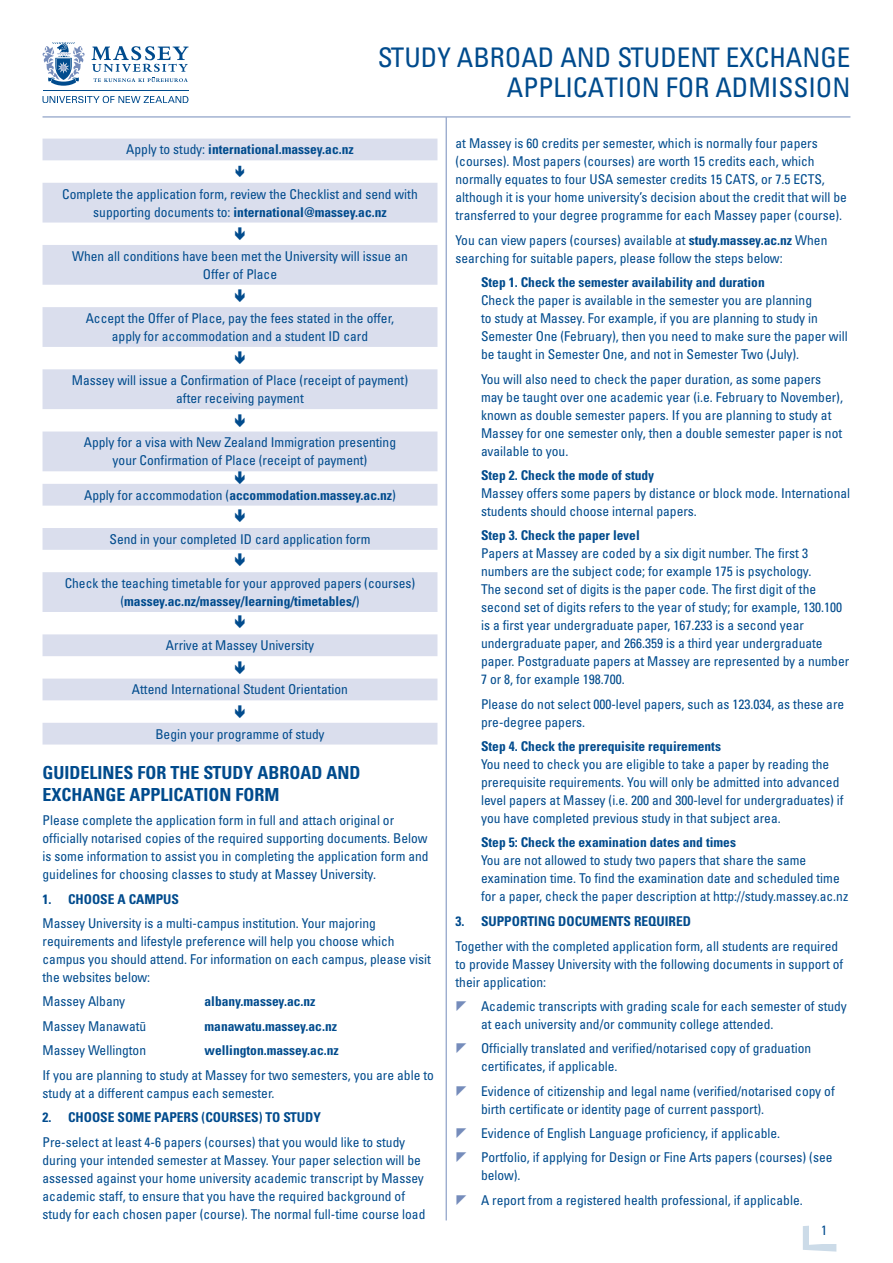
<style>
.page{position:relative;width:893px;height:1263px;background:#fff}
.page>*{position:absolute;margin:0;border:0;box-sizing:border-box;transform-origin:0 0}
.Heading_1{font:condensed 27px/30px "Univers LT Std";color:#004b8d;text-align:right}
.Heading_2_No_numberi{font:700 condensed 18px/21.6px "Univers LT Std";color:#004b8d}
.body{font:condensed 13.5px/18px "Univers LT Std";color:#004b8d}
.body_indent{font:condensed 13.5px/18px "Univers LT Std";color:#004b8d}
.body-2{font:700 condensed 13.5px "Univers LT Std";color:#004b8d}
.Heading_3{font:700 condensed 13.5px "Univers LT Std";color:#004b8d}
.s1{font-weight:400}
.s2{font-weight:700}
</style>
<div class="page">
<svg style="left:803px;top:1225px;width:34px;height:26px"></svg>
<div style="left:809px;top:1216px;width:30px;height:27px;background:#fff"></div>
<svg style="left:43px;top:139px;width:394px;height:605px;fill:#dadeed"></svg>
<svg style="left:43px;top:96px;width:145px;height:7px"></svg>
<hr style="left:43px;top:91px;width:145px;height:1px;background:#004b8d">
<svg style="left:92px;top:46px;width:97px;height:36px"></svg>
<svg style="left:43px;top:43px;width:42px;height:43px"></svg>
<hr style="left:43px;top:117px;width:807px;height:1px;background:#758cbb">
<hr style="left:446px;top:117px;width:1px;height:1103px;background:#758cbb">
<svg style="left:236px;top:166px;width:8px;height:11px"></svg>
<svg style="left:235px;top:227px;width:10px;height:13px"></svg>
<svg style="left:235px;top:289px;width:10px;height:13px"></svg>
<svg style="left:235px;top:352px;width:10px;height:13px"></svg>
<svg style="left:235px;top:414px;width:10px;height:13px"></svg>
<svg style="left:235px;top:471px;width:10px;height:13px"></svg>
<svg style="left:235px;top:509px;width:10px;height:13px"></svg>
<svg style="left:235px;top:553px;width:10px;height:13px"></svg>
<svg style="left:235px;top:616px;width:10px;height:13px"></svg>
<svg style="left:235px;top:661px;width:10px;height:13px"></svg>
<svg style="left:235px;top:705px;width:10px;height:13px"></svg>
<p class="Heading_1" style="left:378px;top:42px;width:474px">STUDY ABROAD AND STUDENT EXCHANGE<br>APPLICATION FOR ADMISSION</p>
<p class="body-2" style="left:126px;top:141px;width:229px"><span class="s1">Apply to study:</span> international.massey.ac.nz</p>
<p class="body" style="left:62px;top:185px;width:357px;text-align:center">Complete the application form, review the Checklist and send with supporting documents to: <span class="s2">international@massey.ac.nz</span></p>
<p class="body" style="left:72px;top:247px;width:337px;text-align:center">When all conditions have been met the University will issue an<br>Offer of Place</p>
<p class="body" style="left:86px;top:309px;width:310px;text-align:center">Accept the Offer of Place, pay the fees stated in the offer, apply for accommodation and a student ID card</p>
<p class="body" style="left:72px;top:371px;width:338px;text-align:center">Massey will issue a Confirmation of Place (receipt of payment) after receiving payment</p>
<p class="body" style="left:84px;top:433px;width:314px;text-align:center">Apply for a visa with New Zealand Immigration presenting your Confirmation of Place (receipt of payment)</p>
<p class="body-2" style="left:84px;top:486px;width:313px"><span class="s1">Apply for accommodation (</span>accommodation.massey.ac.nz<span class="s1">)</span></p>
<p class="body" style="left:110px;top:530px;width:262px">Send in your completed ID card application form</p>
<p class="body" style="left:65px;top:574px;width:352px;text-align:center">Check the teaching timetable for your approved papers (courses) (<span class="s2">massey.ac.nz/massey/learning/timetables/</span>)</p>
<p class="body" style="left:166px;top:636px;width:150px">Arrive at Massey University</p>
<p class="body" style="left:132px;top:680px;width:217px">Attend International Student Orientation</p>
<p class="body" style="left:155px;top:724px;width:171px">Begin your programme of study</p>
<p class="Heading_2_No_numberi" style="left:43px;top:762px;width:319px">GUIDELINES FOR THE STUDY ABROAD AND<br>EXCHANGE APPLICATION FORM</p>
<p class="body" style="left:43px;top:811px;width:388px">Please complete the application form in full and attach original or officially notarised copies of the required supporting documents. Below is some information to assist you in completing the application form and guidelines for choosing classes to study at Massey University.</p>
<p class="Heading_3" style="left:43px;top:890px;width:138px">1. CHOOSE A CAMPUS</p>
<p class="body" style="left:43px;top:914px;width:390px">Massey University is a multi-campus institution. Your majoring requirements and lifestyle preference will help you choose which campus you should attend. For information on each campus, please visit the websites below:</p>
<p class="body" style="left:43px;top:992px;width:84px">Massey Albany</p>
<p class="body-2" style="left:205px;top:993px;width:112px">albany.massey.ac.nz</p>
<p class="body" style="left:43px;top:1017px;width:105px">Massey Manawatū</p>
<p class="body-2" style="left:205px;top:1018px;width:134px">manawatu.massey.ac.nz</p>
<p class="body" style="left:43px;top:1041px;width:105px">Massey Wellington</p>
<p class="body-2" style="left:205px;top:1042px;width:136px">wellington.massey.ac.nz</p>
<p class="body" style="left:43px;top:1065px;width:393px">If you are planning to study at Massey for two semesters, you are able to study at a different campus each semester.</p>
<p class="Heading_3" style="left:43px;top:1109px;width:280px">2. CHOOSE SOME PAPERS (COURSES) TO STUDY</p>
<p class="body" style="left:43px;top:1132px;width:384px">Pre-select at least 4-6 papers (courses) that you would like to study during your intended semester at Massey. Your paper selection will be assessed against your home university academic transcript by Massey academic staff, to ensure that you have the required background of study for each chosen paper (course). The normal full-time course load</p>
<p class="body" style="left:455px;top:134px;width:393px">at Massey is 60 credits per semester, which is normally four papers (courses). Most papers (courses) are worth 15 credits each, which normally equates to four USA semester credits 15 CATS, or 7.5 ECTS, although it is your home university’s decision about the credit that will be transferred to your degree programme for each Massey paper (course).</p>
<p class="body" style="left:455px;top:231px;width:373px">You can view papers (courses) available at <span class="s2">study.massey.ac.nz</span> When searching for suitable papers, please follow the steps below:</p>
<p class="body_indent" style="left:481px;top:273px;width:368px"><span class="s2">Step 1. Check the semester availability and duration<br></span>Check the paper is available in the semester you are planning<br>to study at Massey. For example, if you are planning to study in Semester One (February), then you need to make sure the paper will be taught in Semester One, and not in Semester Two (July).</p>
<p class="body_indent" style="left:481px;top:369px;width:363px">You will also need to check the paper duration, as some papers may be taught over one academic year (i.e. February to November), known as double semester papers. If you are planning to study at Massey for one semester only, then a double semester paper is not available to you.</p>
<p class="body_indent" style="left:481px;top:466px;width:371px"><span class="s2">Step 2. Check the mode of study<br></span>Massey offers some papers by distance or block mode. International students should choose internal papers.</p>
<p class="body_indent" style="left:481px;top:526px;width:370px"><span class="s2">Step 3. Check the paper level<br></span>Papers at Massey are coded by a six digit number. The first 3 numbers are the subject code; for example 175 is psychology.<br>The second set of digits is the paper code. The first digit of the second set of digits refers to the year of study; for example, 130.100 is a first year undergraduate paper, 167.233 is a second year undergraduate paper, and 266.359 is a third year undergraduate paper. Postgraduate papers at Massey are represented by a number 7 or 8, for example 198.700.</p>
<p class="body_indent" style="left:481px;top:695px;width:365px">Please do not select 000-level papers, such as 123.034, as these are pre-degree papers.</p>
<p class="body_indent" style="left:481px;top:737px;width:364px"><span class="s2">Step 4. Check the prerequisite requirements<br></span>You need to check you are eligible to take a paper by reading the prerequisite requirements. You will only be admitted into advanced level papers at Massey (i.e. 200 and 300-level for undergraduates) if you have completed previous study in that subject area.</p>
<p class="body_indent" style="left:481px;top:833px;width:369px"><span class="s2">Step 5: Check the examination dates and times<br></span>You are not allowed to study two papers that share the same examination time. To find the examination date and scheduled time for a paper, check the paper description at http://study.massey.ac.nz</p>
<p class="Heading_3" style="left:455px;top:913px;width:237px">3. SUPPORTING DOCUMENTS REQUIRED</p>
<p class="body" style="left:455px;top:936px;width:389px">Together with the completed application form, all students are required to provide Massey University with the following documents in support of their application:</p>
<p class="body_indent" style="left:481px;top:997px;width:367px">Academic transcripts with grading scale for each semester of study at each university and/or community college attended.</p>
<p class="body_indent" style="left:481px;top:1039px;width:332px">Officially translated and verified/notarised copy of graduation certificates, if applicable.</p>
<p class="body_indent" style="left:481px;top:1082px;width:355px">Evidence of citizenship and legal name (verified/notarised copy of birth certificate or identity page of current passport).</p>
<p class="body_indent" style="left:481px;top:1124px;width:301px">Evidence of English Language proficiency, if applicable.</p>
<p class="body_indent" style="left:481px;top:1148px;width:353px">Portfolio, if applying for Design or Fine Arts papers (courses) (see below).</p>
<p class="body_indent" style="left:481px;top:1191px;width:323px">A report from a registered health professional, if applicable.</p>
<p class="body_indent" style="left:821px;top:1220px;width:7px">1</p>
</div>
